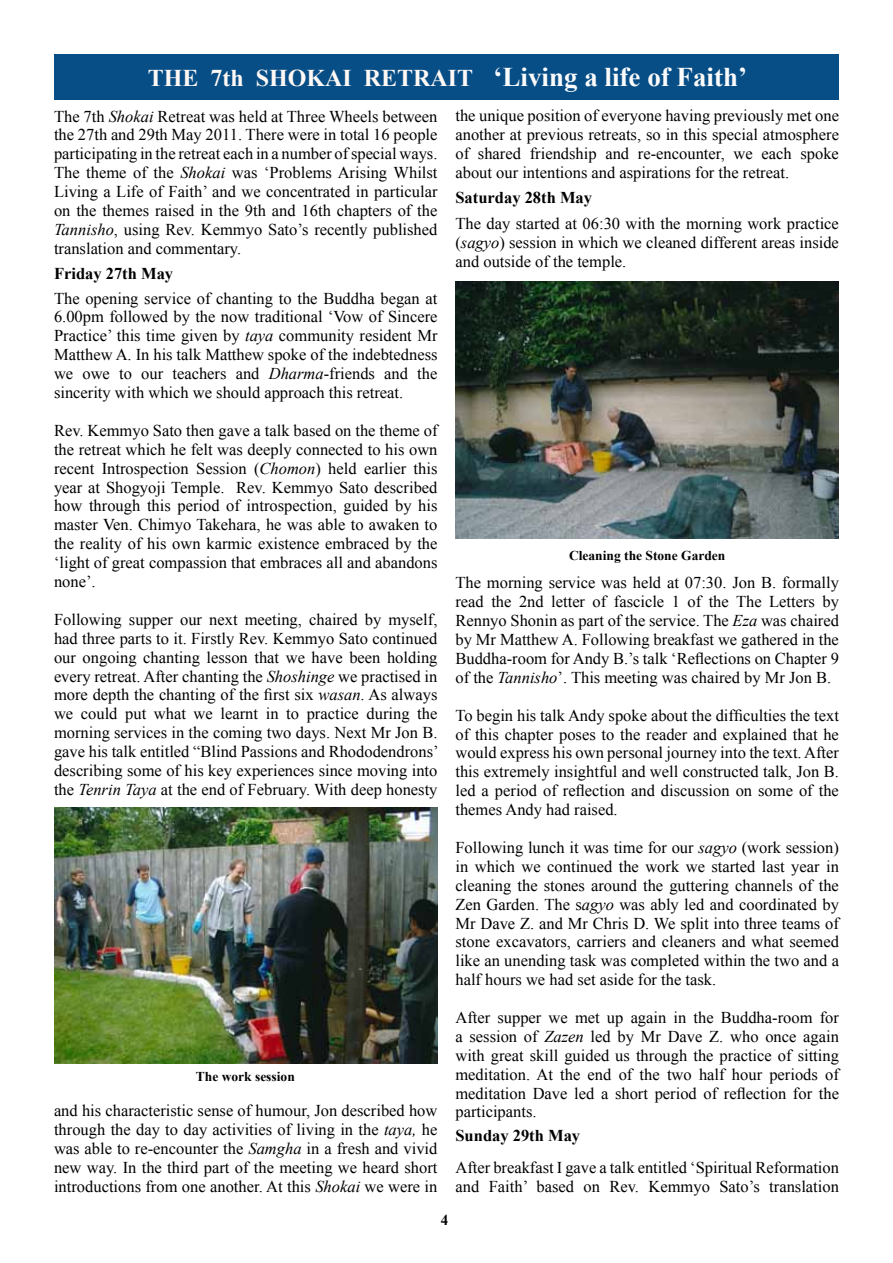
<style>
.page{position:relative;width:893px;height:1263px;background:#fff}
.page>*{position:absolute;margin:0;border:0;box-sizing:border-box;transform-origin:0 0}
.t1{font:700 27px "Times New Roman";color:#fbfbfb}
.t2{font:16.5px/18.9px "Times New Roman";color:#000;text-align:justify}
.t3{font:700 16.5px "Times New Roman";color:#000}
.t4{font:700 15px "Times New Roman";color:#000}
.t5{font:700 13.5px "Times New Roman";color:#000}
.s1{font-size:24px;color:#fff8f5}
.s2{font-style:italic}
</style>
<div class="page">
<div style="left:54px;top:54px;width:785px;height:45px;background:#074e87"></div>
<img style="left:54px;top:807px;width:383px;height:257px">
<img style="left:455px;top:282px;width:384px;height:256px">
<h1 class="t1" style="left:148px;top:58px;width:601px"><span class="s1">THE 7th SHOKAI RETRAIT</span> ‘Living a life of Faith’</h1>
<p class="t2" style="left:54px;top:106px;width:385px">The 7th <span class="s2">Shokai</span> Retreat was held at Three Wheels between the 27th and 29th May 2011. There were in total 16 people participating in the retreat each in a number of special ways.<br>The theme of the <span class="s2">Shokai</span> was ‘Problems Arising Whilst Living a Life of Faith’ and we concentrated in particular on the themes raised in the 9th and 16th chapters of the <span class="s2">Tannisho</span>, using Rev. Kemmyo Sato’s recently published translation and commentary.</p>
<p class="t3" style="left:54px;top:262px;width:121px">Friday 27th May</p>
<p class="t2" style="left:54px;top:288px;width:385px">The opening service of chanting to the Buddha began at 6.00pm followed by the now traditional ‘Vow of Sincere Practice’ this time given by <span class="s2">taya</span> community resident Mr Matthew A. In his talk Matthew spoke of the indebtedness we owe to our teachers and <span class="s2">Dharma</span>-friends and the sincerity with which we should approach this retreat.</p>
<p class="t2" style="left:54px;top:421px;width:385px">Rev. Kemmyo Sato then gave a talk based on the theme of the retreat which he felt was deeply connected to his own recent Introspection Session (<span class="s2">Chomon</span>) held earlier this year at Shogyoji Temple. Rev. Kemmyo Sato described how through this period of introspection, guided by his master Ven. Chimyo Takehara, he was able to awaken to the reality of his own karmic existence embraced by the ‘light of great compassion that embraces all and abandons none’.</p>
<p class="t2" style="left:54px;top:610px;width:386px">Following supper our next meeting, chaired by myself, had three parts to it. Firstly Rev. Kemmyo Sato continued our ongoing chanting lesson that we have been holding every retreat. After chanting the <span class="s2">Shoshinge</span> we practised in more depth the chanting of the first six <span class="s2">wasan</span>. As always we could put what we learnt in to practice during the morning services in the coming two days. Next Mr Jon B. gave his talk entitled “Blind Passions and Rhododendrons’ describing some of his key experiences since moving into the <span class="s2">Tenrin Taya</span> at the end of February. With deep honesty</p>
<p class="t2" style="left:455px;top:106px;width:385px">the unique position of everyone having previously met one another at previous retreats, so in this special atmosphere of shared friendship and re-encounter, we each spoke about our intentions and aspirations for the retreat.</p>
<p class="t3" style="left:455px;top:186px;width:138px">Saturday 28th May</p>
<p class="t2" style="left:455px;top:214px;width:385px">The day started at 06:30 with the morning work practice (<span class="s2">sagyo</span>) session in which we cleaned different areas inside and outside of the temple.</p>
<p class="t5" style="left:569px;top:546px;width:158px">Cleaning the Stone Garden</p>
<p class="t2" style="left:455px;top:573px;width:385px">The morning service was held at 07:30. Jon B. formally read the 2nd letter of fascicle 1 of the The Letters by Rennyo Shonin as part of the service. The <span class="s2">Eza</span> was chaired by Mr Matthew A. Following breakfast we gathered in the Buddha-room for Andy B.’s talk ‘Reflections on Chapter 9 of the <span class="s2">Tannisho</span>’. This meeting was chaired by Mr Jon B.</p>
<p class="t2" style="left:455px;top:705px;width:385px">To begin his talk Andy spoke about the difficulties the text of this chapter poses to the reader and explained that he would express his own personal journey into the text. After this extremely insightful and well constructed talk, Jon B. led a period of reflection and discussion on some of the themes Andy had raised.</p>
<p class="t2" style="left:455px;top:838px;width:385px">Following lunch it was time for our <span class="s2">sagyo</span> (work session) in which we continued the work we started last year in cleaning the stones around the guttering channels of the Zen Garden. The s<span class="s2">agyo</span> was ably led and coordinated by Mr Dave Z. and Mr Chris D. We split into three teams of stone excavators, carriers and cleaners and what seemed like an unending task was completed within the two and a half hours we had set aside for the task.</p>
<p class="t2" style="left:455px;top:1008px;width:385px">After supper we met up again in the Buddha-room for a session of <span class="s2">Zazen</span> led by Mr Dave Z. who once again with great skill guided us through the practice of sitting meditation. At the end of the two half hour periods of meditation Dave led a short period of reflection for the participants.</p>
<p class="t3" style="left:455px;top:1124px;width:126px">Sunday 29th May</p>
<p class="t2" style="left:455px;top:1158px;width:385px">After breakfast I gave a talk entitled ‘Spiritual Reformation and Faith’ based on Rev. Kemmyo Sato’s translation</p>
<p class="t5" style="left:196px;top:1067px;width:101px">The work session</p>
<p class="t2" style="left:54px;top:1101px;width:385px">and his characteristic sense of humour, Jon described how through the day to day activities of living in the <span class="s2">taya,</span> he was able to re-encounter the <span class="s2">Samgha</span> in a fresh and vivid new way. In the third part of the meeting we heard short introductions from one another. At this <span class="s2">Shokai</span> we were in</p>
<p class="t4" style="left:441px;top:1210px;width:9px">4</p>
</div>
